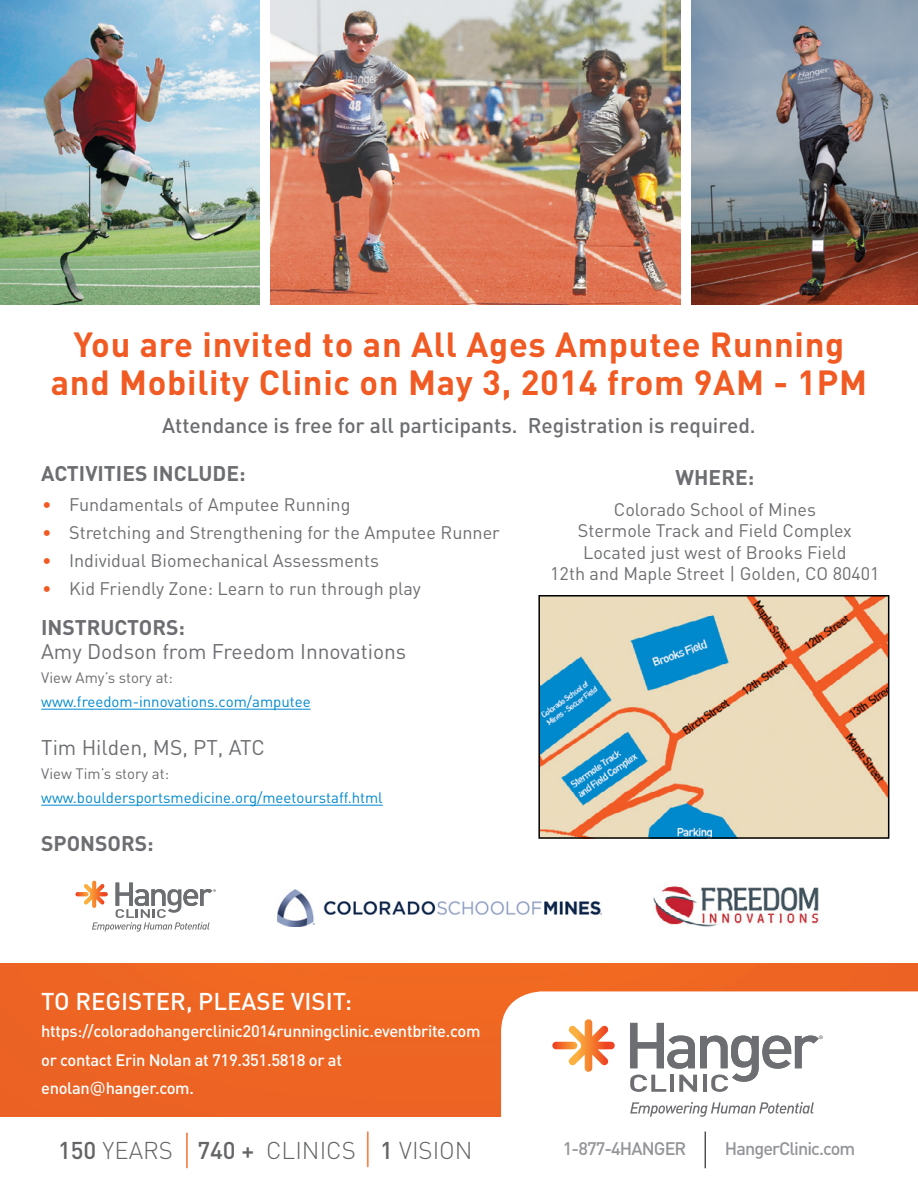
<style>
.page{position:relative;width:918px;height:1188px;background:#fff}
.page>*{position:absolute;margin:0;border:0;box-sizing:border-box;transform-origin:0 0}
.t1{font:700 34.5px/37.5px "DIN";letter-spacing:.02em;color:#f15a22;text-align:center}
.t2{font:300 24px "DIN Pro";color:#636466}
.t3{font:500 24px "DIN Pro";color:#fff}
.t4{font:500 21px "DIN";color:#6d6e71}
.t5{font:21px "DIN";color:#6d6e71}
.t6{font:700 21px "DIN";color:#6d6e71}
.t7{font:18px/21.6px "DIN";color:#6d6e71;text-align:center}
.t8{font:500 18px "DIN Pro";letter-spacing:-.05em;color:#939598}
.t9{font:500 16.5px/28.5px "DIN Pro";letter-spacing:-.02em;color:#fff}
.t10{font:15px "DIN";color:#0089cf}
.t11{font:15px "DIN";color:#6d6e71}
.s1{color:#f15a22}
.s2{font-family:"Verdana";font-weight:400}
.s3{font-weight:500}
</style>
<div class="page">
<div style="left:0;top:963px;width:918px;height:154px;background:#ed6423"></div>
<svg style="left:501px;top:991px;width:417px;height:178px"></svg>
<svg style="left:630px;top:1102px;width:184px;height:15px"></svg>
<svg style="left:552px;top:1019px;width:63px;height:53px"></svg>
<svg style="left:630px;top:1023px;width:193px;height:69px"></svg>
<hr style="left:705px;top:1132px;width:1px;height:36px;background:#000">
<hr style="left:41px;top:709px;width:270px;height:1px;background:#0089cf">
<hr style="left:41px;top:805px;width:342px;height:1px;background:#0089cf">
<img style="left:0;top:0;width:259px;height:305px">
<hr style="left:186px;top:1133px;width:2px;height:35px;background:#f5834e">
<hr style="left:367px;top:1132px;width:2px;height:35px;background:#f5834e">
<img style="left:271px;top:0;width:409px;height:305px">
<img style="left:692px;top:0;width:226px;height:305px">
<img style="left:541px;top:598px;width:345px;height:238px">
<div style="left:538px;top:595px;width:351px;height:244px;border:2px solid #000"></div>
<img style="left:278px;top:889px;width:324px;height:37px">
<img style="left:653px;top:886px;width:166px;height:41px">
<svg style="left:76px;top:881px;width:140px;height:51px"></svg>
<h1 class="t1" style="left:51px;top:324px;width:818px">You are invited to an All Ages Amputee Running and Mobility Clinic on May 3, 2014 from 9AM - 1PM</h1>
<p class="t4" style="left:162px;top:412px;width:595px">Attendance is free for all participants. Registration is required.</p>
<p class="t6" style="left:41px;top:459px;width:206px">ACTIVITIES INCLUDE:</p>
<p class="t7" style="left:42px;top:493px;width:310px"><span class="s1">•</span> Fundamentals of Amputee Running</p>
<p class="t7" style="left:42px;top:521px;width:459px"><span class="s1">•</span> Stretching and Strengthening for the Amputee Runner</p>
<p class="t7" style="left:42px;top:549px;width:338px"><span class="s1">•</span> Individual Biomechanical Assessments</p>
<p class="t7" style="left:42px;top:578px;width:380px"><span class="s1">•</span> Kid Friendly Zone: Learn to run through play</p>
<p class="t6" style="left:41px;top:614px;width:145px">INSTRUCTORS:</p>
<p class="t5" style="left:41px;top:638px;width:367px">Amy Dodson from Freedom Innovations</p>
<p class="t11" style="left:41px;top:668px;width:133px">View Amy’s story at:</p>
<p class="t10" style="left:41px;top:692px;width:271px">www.freedom-innovations.com/amputee</p>
<p class="t5" style="left:41px;top:734px;width:225px">Tim Hilden, MS, PT, ATC</p>
<p class="t11" style="left:41px;top:764px;width:130px">View Tim’s story at:</p>
<p class="t10" style="left:41px;top:788px;width:343px">www.bouldersportsmedicine.org/meetourstaff.html</p>
<p class="t6" style="left:41px;top:830px;width:114px">SPONSORS:</p>
<p class="t6" style="left:676px;top:464px;width:80px">WHERE:</p>
<p class="t7" style="left:550px;top:498px;width:331px">Colorado School of Mines<br>Stermole Track and Field Complex<br>Located just west of Brooks Field<br>12th and Maple Street | Golden, CO 80401</p>
<h2 class="t3" style="left:41px;top:982px;width:312px">TO REGISTER, PLEASE VISIT:</h2>
<p class="t9" style="left:41px;top:1015px;width:441px">https://coloradohangerclinic2014runningclinic.eventbrite.com or contact Erin Nolan at 719.351.5818 or at enolan<span class="s2">@</span>hanger.com.</p>
<h2 class="t2" style="left:58px;top:1131px;width:416px"><span class="s3">150</span> YEARS <span class="s3">740 +</span> CLINICS <span class="s3">1</span> VISION</h2>
<p class="t8" style="left:563px;top:1134px;width:125px">1-877-4HANGER</p>
<p class="t8" style="left:725px;top:1134px;width:132px">HangerClinic.com</p>
</div>
